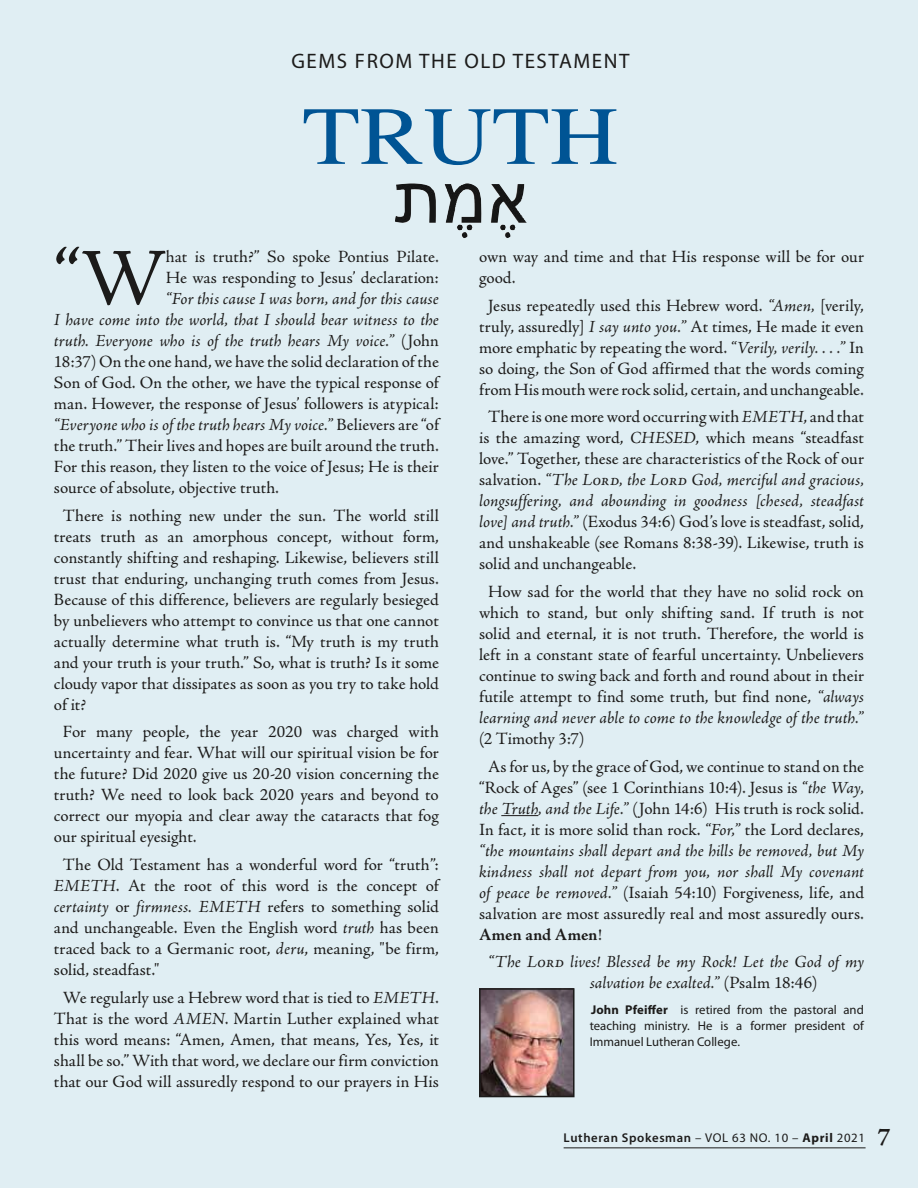
<style>
.page{position:relative;width:918px;height:1188px;background:#e0eef3}
.page>*{position:absolute;margin:0;border:0;box-sizing:border-box;transform-origin:0 0}
.t1{font:82.5px "Times";color:#005494;scale:1.15 1}
.t2{font:81.45px "Adobe Jenson Pro";color:#1c1b1a}
.t3{font:21px "Myriad Pro";letter-spacing:.075em;color:#1c1b1a}
.t4{font:17.25px/21px "Adobe Jenson Pro";color:#1c1b1a;text-align:justify}
.t5{font:italic 17.25px/21px "Adobe Jenson Pro";color:#1c1b1a}
.t6{font:12.75px/15.8px "Myriad Pro";color:#1c1b1a;text-align:justify}
.t7{font:600 12.75px "Myriad Pro";letter-spacing:.05em;color:#1c1b1a}
.s1{font-style:italic}
.s2{font-weight:700}
.s3{font-style:normal}
.s4{font-weight:400}
.s5{font-family:"Adobe Jenson Pro";font-weight:700;font-size:25.5px}
</style>
<div class="page">
<hr style="left:564px;top:1147px;width:302px;height:1px;background:#1c1b1a">
<img style="left:482px;top:991px;width:90px;height:103px">
<div style="left:479px;top:988px;width:96px;height:109px;border:2px solid #1c1b1a"></div>
<hr style="left:501px;top:815px;width:37px;height:1px;background:#1c1b1a">
<img style="left:395px;top:183px;width:132px;height:47px">
<p class="t3" style="left:291px;top:50px;width:340px">GEMS FROM THE OLD TESTAMENT</p>
<h1 class="t1" style="left:302px;top:59px;width:276px">TRUTH</h1>
<h2 class="t2" style="left:54px;top:232px;width:113px">“W</h2>
<p class="t4" style="left:166px;top:246px;width:275px">hat is truth?” So spoke Pontius Pilate.<br>He was responding to Jesus’ declaration:</p>
<p class="t4" style="left:54px;top:288px;width:386px;text-indent:112px"><span class="s1">“For this cause I was born, and for this cause I have come into the world, that I should bear witness to the truth. Everyone who is of the truth hears My voice.”</span> (John 18:37) On the one hand, we have the solid declaration of the Son of God. On the other, we have the typical response of man. However, the response of Jesus’ followers is atypical: <span class="s1">“Everyone who is of the truth hears My voice.”</span> Believers are “of the truth.” Their lives and hopes are built around the truth.<br>For this reason, they listen to the voice of Jesus; He is their source of absolute, objective truth.</p>
<p class="t4" style="left:54px;top:505px;width:386px;text-indent:9px">There is nothing new under the sun. The world still treats truth as an amorphous concept, without form, constantly shifting and reshaping. Likewise, believers still trust that enduring, unchanging truth comes from Jesus.<br>Because of this difference, believers are regularly besieged by unbelievers who attempt to convince us that one cannot actually determine what truth is. “My truth is my truth and your truth is your truth.” So, what is truth? Is it some cloudy vapor that dissipates as soon as you try to take hold of it?</p>
<p class="t4" style="left:54px;top:722px;width:386px;text-indent:9px">For many people, the year 2020 was charged with uncertainty and fear. What will our spiritual vision be for the future? Did 2020 give us 20-20 vision concerning the truth? We need to look back 2020 years and beyond to correct our myopia and clear away the cataracts that fog our spiritual eyesight.</p>
<p class="t4" style="left:54px;top:854px;width:386px;text-indent:9px">The Old Testament has a wonderful word for “truth”:<br><span class="s1">EMETH</span>. At the root of this word is the concept of <span class="s1">certainty</span> or <span class="s1">firmness. EMETH</span> refers to something solid and unchangeable. Even the English word <span class="s1">truth</span> has been traced back to a Germanic root, <span class="s1">deru</span>, meaning, "be firm, solid, steadfast."</p>
<p class="t4" style="left:54px;top:987px;width:386px;text-align:center">We regularly use a Hebrew word that is tied to <span class="s1">EMETH</span>.<br>That is the word <span class="s1">AMEN</span>. Martin Luther explained what this word means: “Amen, Amen, that means, Yes, Yes, it shall be so.” With that word, we declare our firm conviction that our God will assuredly respond to our prayers in His</p>
<p class="t4" style="left:479px;top:246px;width:386px">own way and time and that His response will be for our good.</p>
<p class="t4" style="left:479px;top:295px;width:386px;text-align:center">Jesus repeatedly used this Hebrew word. <span class="s1">“Amen,</span> [verily, truly, assuredly] <span class="s1">I say unto you.”</span> At times, He made it even more emphatic by repeating the word. <span class="s1">“Verily, verily. . . .”</span> In so doing, the Son of God affirmed that the words coming from His mouth were rock solid, certain, and unchangeable.</p>
<p class="t4" style="left:479px;top:407px;width:386px;text-indent:9px">There is one more word occurring with <span class="s1">EMETH</span>, and that is the amazing word, <span class="s1">CHESED</span>, which means “steadfast love.” Together, these are characteristics of the Rock of our salvation. <span class="s1">“The Lord, the Lord God, merciful and gracious, longsuffering, and abounding in goodness [chesed, steadfast love] and truth.”</span> (Exodus 34:6) God’s love is steadfast, solid, and unshakeable (see Romans 8:38-39). Likewise, truth is solid and unchangeable.</p>
<p class="t4" style="left:479px;top:582px;width:386px;text-align:center">How sad for the world that they have no solid rock on which to stand, but only shifting sand. If truth is not solid and eternal, it is not truth. Therefore, the world is left in a constant state of fearful uncertainty. Unbelievers continue to swing back and forth and round about in their futile attempt to find some truth, but find none, <span class="s1">“always learning and never able to come to the knowledge of the truth.”</span></p>
<p class="t4" style="left:488px;top:725px;width:377px;line-height:27.8px;text-indent:-9px">(2 Timothy 3:7)<br>As for us, by the grace of God, we continue to stand on the</p>
<p class="t4" style="left:479px;top:777px;width:386px">“Rock of Ages” (see 1 Corinthians 10:4). Jesus is <span class="s1">“the Way, the Truth, and the Life.”</span> (John 14:6) His truth is rock solid.<br>In fact, it is more solid than rock. <span class="s1">“For,”</span> the Lord declares, <span class="s1">“the mountains shall depart and the hills be removed, but My kindness shall not depart from you, nor shall My covenant of peace be removed.”</span> (Isaiah 54:10) Forgiveness, life, and salvation are most assuredly real and most assuredly ours.<br><span class="s2">Amen and Amen</span>!</p>
<p class="t5" style="left:590px;top:953px;width:276px;text-indent:-102px">“The Lord lives! Blessed be my Rock! Let the God of my salvation be exalted.” <span class="s3">(Psalm 18:46)</span></p>
<p class="t6" style="left:590px;top:1002px;width:276px"><span class="s2">John Pfeiffer</span> is retired from the pastoral and teaching ministry. He is a former president of Immanuel Lutheran College.</p>
<p class="t7" style="left:564px;top:1131px;width:329px">Lutheran Spokesman <span class="s4">– VOL 63 NO. 10 –</span> <span class="s2">April</span> <span class="s4">2021</span> <span class="s5">7</span></p>
</div>
